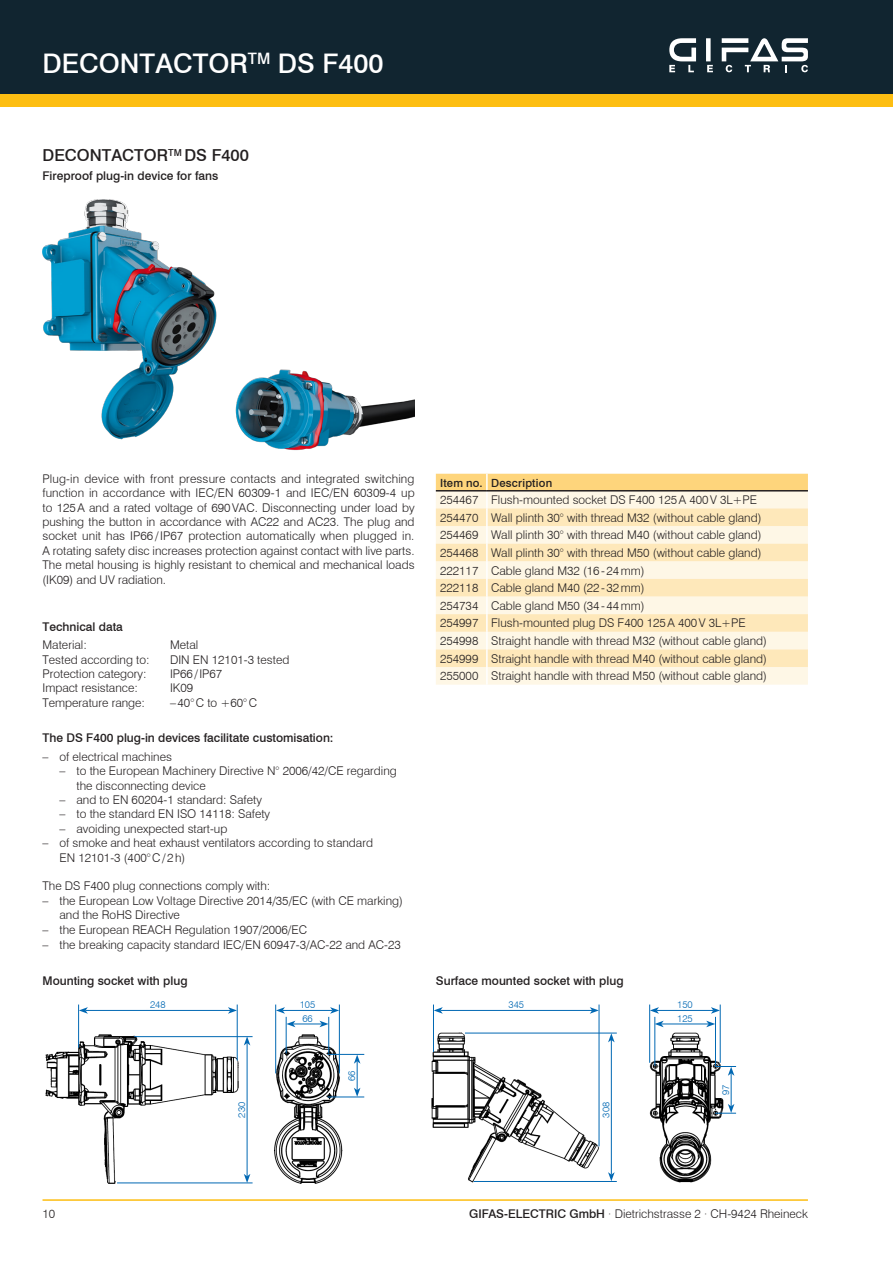
<style>
.page{position:relative;width:893px;height:1263px;background:#fff}
.page>*{position:absolute;margin:0;border:0;box-sizing:border-box;transform-origin:0 0}
.t1{font:500 27px "Swiss 721 BT";color:#fff}
.t2{font:500 16.5px "Swiss 721 BT";color:#231f20}
.t3{font:300 12px/17.5px "Swiss 721 BT";color:#231f20}
.t4{font:500 12px "Swiss 721 BT";color:#231f20}
.t5{font:500 11.25px "Swiss 721 BT";letter-spacing:.02em;color:#231f20}
.t6{font:300 9.75px/13.8px "Swiss 721 BT";color:#0168b3}
.s1{font-weight:500}
</style>
<div class="page">
<div style="left:0;top:89px;width:893px;height:17px;background:#fdbe12"></div>
<div style="left:0;top:0;width:893px;height:94px;background:#112530"></div>
<div style="left:706px;top:38px;width:5px;height:23px;background:#fff"></div>
<svg style="left:669px;top:38px;width:27px;height:34px"></svg>
<svg style="left:707px;top:65px;width:6px;height:7px"></svg>
<svg style="left:722px;top:38px;width:86px;height:34px"></svg>
<hr style="left:43px;top:1199px;width:765px;height:2px;background:#fdbe12">
<img style="left:45px;top:1004px;width:320px;height:180px">
<hr style="left:85px;top:1010px;width:145px;height:1px;background:#0168b3">
<svg style="left:79px;top:1007px;width:9px;height:7px"></svg>
<svg style="left:228px;top:1007px;width:9px;height:7px"></svg>
<hr style="left:283px;top:1010px;width:49px;height:1px;background:#0168b3">
<svg style="left:276px;top:1007px;width:9px;height:7px"></svg>
<svg style="left:330px;top:1007px;width:9px;height:7px"></svg>
<svg style="left:287px;top:1021px;width:41px;height:6px"></svg>
<svg style="left:354px;top:1055px;width:6px;height:42px"></svg>
<hr style="left:247px;top:1043px;width:1px;height:133px;background:#0168b3">
<svg style="left:244px;top:1037px;width:6px;height:8px"></svg>
<svg style="left:244px;top:1174px;width:6px;height:9px"></svg>
<hr style="left:237px;top:1004px;width:1px;height:56px;background:#0168b3">
<hr style="left:339px;top:1004px;width:1px;height:69px;background:#0168b3">
<hr style="left:275px;top:1004px;width:1px;height:69px;background:#0168b3">
<hr style="left:286px;top:1017px;width:1px;height:36px;background:#0168b3">
<hr style="left:328px;top:1054px;width:36px;height:1px;background:#0168b3">
<hr style="left:328px;top:1017px;width:1px;height:36px;background:#0168b3">
<hr style="left:328px;top:1097px;width:36px;height:1px;background:#0168b3">
<hr style="left:78px;top:1004px;width:1px;height:44px;background:#0168b3">
<hr style="left:134px;top:1036px;width:119px;height:1px;background:#0168b3">
<hr style="left:117px;top:1183px;width:136px;height:1px;background:#0168b3">
<img style="left:431px;top:1004px;width:306px;height:179px">
<hr style="left:440px;top:1010px;width:152px;height:1px;background:#0168b3">
<svg style="left:434px;top:1007px;width:9px;height:7px"></svg>
<svg style="left:590px;top:1007px;width:9px;height:7px"></svg>
<hr style="left:657px;top:1010px;width:56px;height:1px;background:#0168b3">
<svg style="left:650px;top:1007px;width:9px;height:7px"></svg>
<svg style="left:711px;top:1007px;width:9px;height:7px"></svg>
<hr style="left:661px;top:1024px;width:48px;height:1px;background:#0168b3">
<svg style="left:656px;top:1021px;width:8px;height:6px"></svg>
<svg style="left:706px;top:1021px;width:9px;height:6px"></svg>
<hr style="left:731px;top:1073px;width:1px;height:33px;background:#0168b3">
<hr style="left:611px;top:1040px;width:1px;height:134px;background:#0168b3">
<svg style="left:608px;top:1034px;width:7px;height:8px"></svg>
<svg style="left:608px;top:1172px;width:7px;height:9px"></svg>
<hr style="left:599px;top:1004px;width:1px;height:142px;background:#0168b3">
<hr style="left:720px;top:1004px;width:1px;height:59px;background:#0168b3">
<hr style="left:649px;top:1004px;width:1px;height:59px;background:#0168b3">
<hr style="left:655px;top:1017px;width:1px;height:49px;background:#0168b3">
<hr style="left:715px;top:1017px;width:1px;height:49px;background:#0168b3">
<svg style="left:715px;top:1066px;width:21px;height:10px"></svg>
<svg style="left:715px;top:1104px;width:21px;height:10px"></svg>
<hr style="left:433px;top:1004px;width:1px;height:48px;background:#0168b3">
<hr style="left:465px;top:1033px;width:152px;height:1px;background:#0168b3">
<hr style="left:474px;top:1181px;width:143px;height:1px;background:#0168b3">
<img style="left:43px;top:200px;width:372px;height:251px">
<svg style="left:436px;top:474px;width:372px;height:211px"></svg>
<hr style="left:436px;top:490px;width:51px;height:1px;background:#231f20">
<hr style="left:487px;top:490px;width:321px;height:1px;background:#231f20">
<h1 class="t1" style="left:43px;top:47px;width:343px">DECONTACTOR<sup>TM</sup> DS F400</h1>
<h2 class="t2" style="left:43px;top:145px;width:208px">DECONTACTOR<sup>TM</sup> DS F400</h2>
<p class="t4" style="left:43px;top:168px;width:177px">Fireproof plug-in device for fans</p>
<p class="t3" style="left:43px;top:471px;width:374px;line-height:14.4px;text-align:justify">Plug-in device with front pressure contacts and integrated switching function in accordance with IEC/EN 60309-1 and IEC/EN 60309-4 up to 125A and a rated voltage of 690VAC. Disconnecting under load by pushing the button in accordance with AC22 and AC23. The plug and socket unit has IP66 /IP67 protection automatically when plugged in.<br>A rotating safety disc increases protection against contact with live parts.<br>The metal housing is highly resistant to chemical and mechanical loads (IK09) and UV radiation.</p>
<p class="t4" style="left:43px;top:619px;width:82px">Technical data</p>
<p class="t3" style="left:43px;top:636px;width:46px">Material:</p>
<p class="t3" style="left:170px;top:636px;width:30px">Metal</p>
<p class="t3" style="left:43px;top:650px;width:109px">Tested according to:</p>
<p class="t3" style="left:170px;top:650px;width:121px">DIN EN 12101-3 tested</p>
<p class="t3" style="left:43px;top:665px;width:106px">Protection category:</p>
<p class="t3" style="left:170px;top:665px;width:54px">IP66/IP67</p>
<p class="t3" style="left:43px;top:679px;width:97px">Impact resistance:</p>
<p class="t3" style="left:170px;top:679px;width:25px">IK09</p>
<p class="t3" style="left:43px;top:694px;width:104px">Temperature range:</p>
<p class="t3" style="left:170px;top:694px;width:88px">–40°C to +60°C</p>
<p class="t5" style="left:440px;top:476px;width:114px">Item no. Description</p>
<p class="t3" style="left:440px;top:491px;width:328px">254467 Flush-mounted socket DS F400 125A 400V 3L+PE 254470 Wall plinth 30° with thread M32 (without cable gland)<br>254469 Wall plinth 30° with thread M40 (without cable gland)<br>254468 Wall plinth 30° with thread M50 (without cable gland)<br>222117 Cable gland M32 (16-24mm)<br>222118 Cable gland M40 (22-32mm)<br>254734 Cable gland M50 (34-44mm)<br>254997 Flush-mounted plug DS F400 125A 400V 3L+PE 254998 Straight handle with thread M32 (without cable gland)<br>254999 Straight handle with thread M40 (without cable gland)<br>255000 Straight handle with thread M50 (without cable gland)</p>
<p class="t4" style="left:43px;top:730px;width:293px">The DS F400 plug-in devices facilitate customisation:</p>
<p class="t3" style="left:43px;top:747px;width:131px">– of electrical machines</p>
<p class="t3" style="left:77px;top:763px;width:322px;line-height:14.4px;text-indent:-17px">– to the European Machinery Directive N° 2006/42/CE regarding the disconnecting device</p>
<p class="t3" style="left:60px;top:791px;width:204px">– and to EN 60204-1 standard: Safety</p>
<p class="t3" style="left:60px;top:805px;width:212px">– to the standard EN ISO 14118: Safety</p>
<p class="t3" style="left:60px;top:819px;width:169px">– avoiding unexpected start-up</p>
<p class="t3" style="left:60px;top:835px;width:315px;line-height:14.4px;text-indent:-17px">– of smoke and heat exhaust ventilators according to standard<br>EN 12101-3 (400°C/2h)</p>
<p class="t3" style="left:43px;top:877px;width:229px">The DS F400 plug connections comply with:</p>
<p class="t3" style="left:60px;top:893px;width:345px;line-height:14.4px;text-indent:-17px">– the European Low Voltage Directive 2014/35/EC (with CE marking) and the RoHS Directive</p>
<p class="t3" style="left:43px;top:920px;width:266px">– the European REACH Regulation 1907/2006/EC</p>
<p class="t3" style="left:43px;top:935px;width:360px">– the breaking capacity standard IEC/EN 60947-3/AC-22 and AC-23</p>
<p class="t4" style="left:43px;top:973px;width:147px">Mounting socket with plug</p>
<p class="t4" style="left:436px;top:973px;width:189px">Surface mounted socket with plug</p>
<p class="t6" style="left:150px;top:998px;width:17px">248</p>
<p class="t6" style="left:300px;top:998px;width:17px">105<br>66</p>
<p class="t6" style="left:235px;top:1117px;width:17px;rotate:-90deg">230</p>
<p class="t6" style="left:345px;top:1081px;width:12px;rotate:-90deg">66</p>
<p class="t6" style="left:508px;top:998px;width:17px">345</p>
<p class="t6" style="left:677px;top:998px;width:17px">150<br>125</p>
<p class="t6" style="left:599px;top:1117px;width:17px;rotate:-90deg">308</p>
<p class="t6" style="left:719px;top:1095px;width:12px;rotate:-90deg">97</p>
<p class="t3" style="left:43px;top:1205px;width:14px">10</p>
<p class="t3" style="left:469px;top:1205px;width:340px"><span class="s1">GIFAS-ELECTRIC GmbH</span> · Dietrichstrasse 2 · CH-9424 Rheineck</p>
</div>
